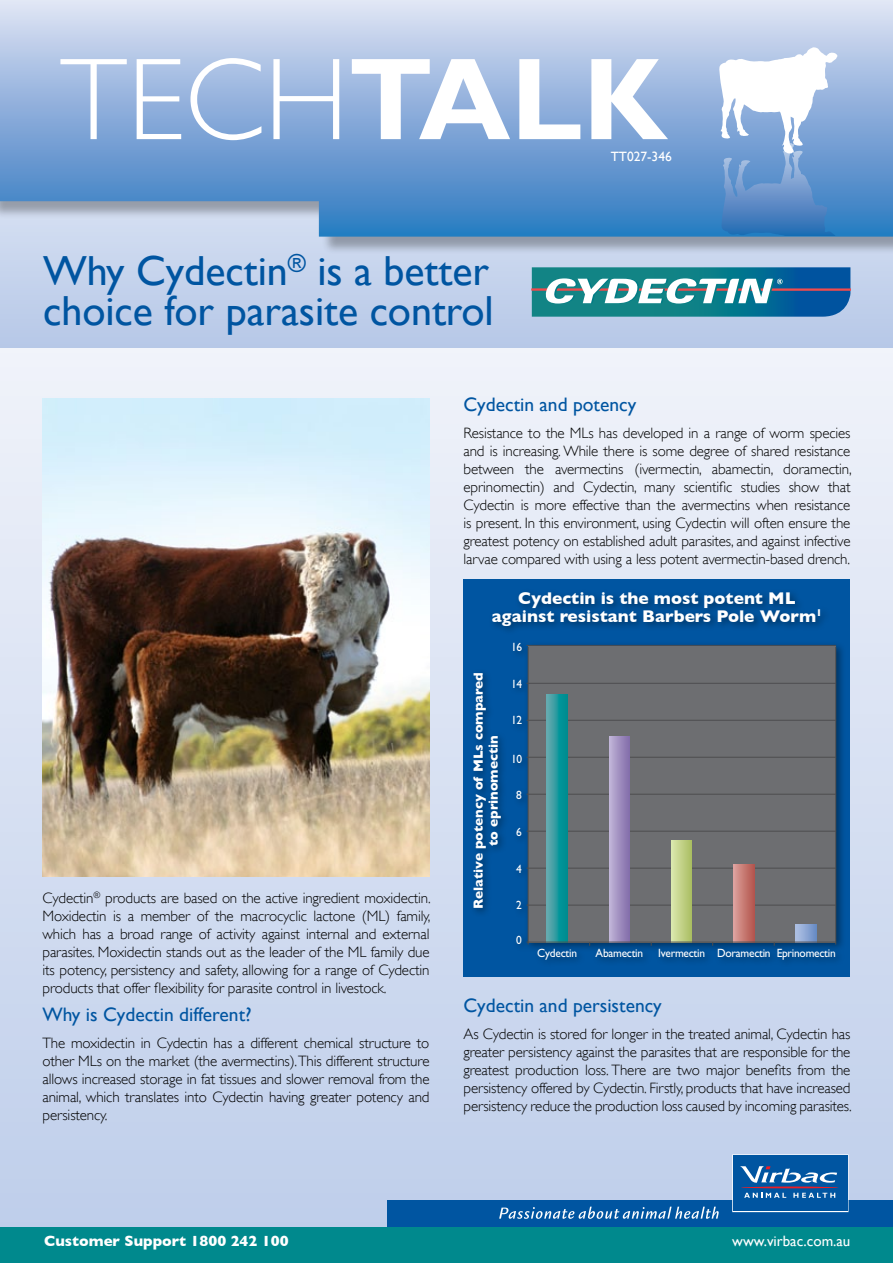
<style>
.page{position:relative;width:893px;height:1263px;background:#fff}
.page>*{position:absolute;margin:0;border:0;box-sizing:border-box;transform-origin:0 0}
.t1{font:300 117.3px "Gill Sans";color:#fff}
.t2{font:42px/40.5px "Gill Sans";color:#0055a1}
.t3{font:19.5px "Gill Sans";color:#0055a1}
.t4{font:700 17.25px/17.7px "Gill Sans";color:#fff;text-align:center}
.t5{font:300 15px/18px "Gill Sans";letter-spacing:-.01em;color:#000;text-align:justify}
.t6{font:700 15px "Gill Sans";color:#fff}
.t7{font:15px "Gill Sans";color:#fff}
.t8{font:700 13.5px/15px "Gill Sans";color:#fff;text-align:center}
.t9{font:13.5px "Gill Sans";color:#fff}
.t10{font:12px "Gill Sans";letter-spacing:-.02em;color:#fff;scale:.95 1}
.s1{font-weight:700}
</style>
<div class="page">
<div style="left:0;top:192px;width:893px;height:157px;background:#bfcfea"></div>
<div style="left:0;top:349px;width:893px;height:912px;background:linear-gradient(to bottom,#f0f3fa,#bccdea)"></div>
<div style="left:387px;top:1200px;width:506px;height:29px;background:#0055a1"></div>
<svg style="left:732px;top:1154px;width:116px;height:58px"></svg>
<svg style="left:499px;top:1207px;width:220px;height:12px"></svg>
<div style="left:0;top:1227px;width:893px;height:36px;background:#00898d"></div>
<div style="left:0;top:0;width:893px;height:255px;background:#000;opacity:.3"></div>
<svg style="left:0;top:0;width:893px;height:237px"></svg>
<svg style="left:719px;top:47px;width:118px;height:167px"></svg>
<img style="left:43px;top:399px;width:386px;height:477px">
<svg style="left:532px;top:267px;width:318px;height:50px"></svg>
<div style="left:463px;top:579px;width:387px;height:398px;background:#0055a1"></div>
<div style="left:489px;top:588px;width:341px;height:47px;background:#000;opacity:.4"></div>
<div style="left:470px;top:668px;width:41px;height:250px;background:#000;opacity:.4"></div>
<div style="left:509px;top:639px;width:337px;height:330px;background:#000;opacity:.4"></div>
<div style="left:528px;top:646px;width:308px;height:296px;background:#6d6e71"></div>
<hr style="left:526px;top:645px;width:310px;height:1px;background:#4d4d4f">
<hr style="left:526px;top:683px;width:310px;height:1px;background:#4d4d4f">
<hr style="left:526px;top:720px;width:310px;height:1px;background:#4d4d4f">
<hr style="left:526px;top:757px;width:310px;height:1px;background:#4d4d4f">
<hr style="left:526px;top:794px;width:310px;height:1px;background:#4d4d4f">
<hr style="left:526px;top:831px;width:310px;height:1px;background:#4d4d4f">
<hr style="left:526px;top:868px;width:310px;height:1px;background:#4d4d4f">
<hr style="left:526px;top:905px;width:310px;height:1px;background:#4d4d4f">
<hr style="left:528px;top:647px;width:1px;height:297px;background:#4d4d4f">
<hr style="left:835px;top:647px;width:1px;height:297px;background:#4d4d4f">
<svg style="left:547px;top:694px;width:20px;height:248px"></svg>
<svg style="left:609px;top:737px;width:21px;height:205px"></svg>
<svg style="left:671px;top:841px;width:21px;height:101px"></svg>
<div style="left:734px;top:864px;width:20px;height:78px;background:linear-gradient(to right,#dc9e99,#b65a53)"></div>
<div style="left:796px;top:924px;width:20px;height:18px;background:linear-gradient(to right,#b0c2e5,#6f90c7)"></div>
<hr style="left:526px;top:942px;width:310px;height:1px;background:#4d4d4f">
<h1 class="t1" style="left:60px;top:34px;width:608px">TECH<span class="s1">TALK</span></h1>
<p class="t9" style="left:611px;top:149px;width:63px">TT027-346</p>
<h2 class="t2" style="left:43px;top:250px;width:452px">Why Cydectin<sup>®</sup> is a better choice for parasite control</h2>
<h3 class="t3" style="left:463px;top:393px;width:174px">Cydectin and potency</h3>
<p class="t5" style="left:463px;top:424px;width:390px">Resistance to the MLs has developed in a range of worm species and is increasing. While there is some degree of shared resistance between the avermectins (ivermectin, abamectin, doramectin, eprinomectin) and Cydectin, many scientific studies show that Cydectin is more effective than the avermectins when resistance is present. In this environment, using Cydectin will often ensure the greatest potency on established adult parasites, and against infective larvae compared with using a less potent avermectin-based drench.</p>
<p class="t4" style="left:492px;top:589px;width:332px">Cydectin is the most potent ML against resistant Barbers Pole Worm<sup>1</sup></p>
<p class="t5" style="left:43px;top:889px;width:390px">Cydectin<sup>®</sup> products are based on the active ingredient moxidectin.<br>Moxidectin is a member of the macrocyclic lactone (ML) family, which has a broad range of activity against internal and external parasites. Moxidectin stands out as the leader of the ML family due its potency, persistency and safety, allowing for a range of Cydectin products that offer flexibility for parasite control in livestock.</p>
<h3 class="t3" style="left:43px;top:1003px;width:211px">Why is Cydectin different?</h3>
<p class="t5" style="left:43px;top:1034px;width:389px">The moxidectin in Cydectin has a different chemical structure to other MLs on the market (the avermectins).This different structure allows increased storage in fat tissues and slower removal from the animal, which translates into Cydectin having greater potency and persistency.</p>
<p class="t8" style="left:471px;top:909px;width:239px;rotate:-90deg">Relative potency of MLs compared to eprinomectin</p>
<p class="t10" style="left:511px;top:640px;width:13px">16</p>
<p class="t10" style="left:511px;top:676px;width:13px">14</p>
<p class="t10" style="left:511px;top:713px;width:13px">12</p>
<p class="t10" style="left:511px;top:752px;width:13px">10</p>
<p class="t10" style="left:516px;top:788px;width:7px">8</p>
<p class="t10" style="left:516px;top:825px;width:7px">6</p>
<p class="t10" style="left:516px;top:862px;width:7px">4</p>
<p class="t10" style="left:516px;top:898px;width:7px">2</p>
<p class="t10" style="left:516px;top:933px;width:7px">0</p>
<p class="t10" style="left:537px;top:946px;width:43px">Cydectin</p>
<p class="t10" style="left:596px;top:946px;width:52px">Abamectin</p>
<p class="t10" style="left:658px;top:946px;width:188px">Ivermectin Doramectin Eprinomectin</p>
<h3 class="t3" style="left:463px;top:994px;width:200px">Cydectin and persistency</h3>
<p class="t5" style="left:463px;top:1025px;width:390px">As Cydectin is stored for longer in the treated animal, Cydectin has greater persistency against the parasites that are responsible for the greatest production loss. There are two major benefits from the persistency offered by Cydectin. Firstly, products that have increased persistency reduce the production loss caused by incoming parasites.</p>
<p class="t6" style="left:44px;top:1232px;width:246px">Customer Support 1800 242 100</p>
<p class="t7" style="left:732px;top:1232px;width:120px">www.virbac.com.au</p>
</div>
